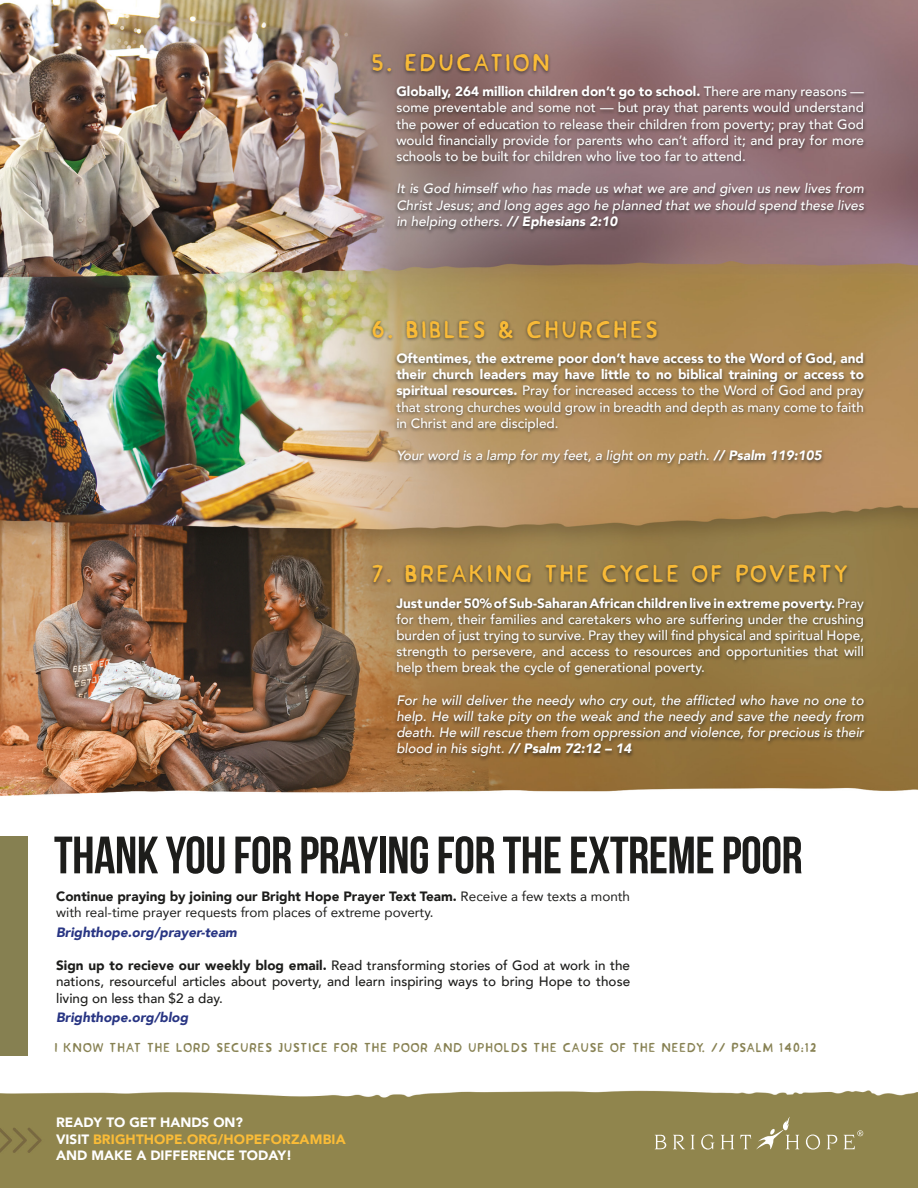
<style>
.page{position:relative;width:918px;height:1188px;background:#fff}
.page>*{position:absolute;margin:0;border:0;box-sizing:border-box;transform-origin:0 0}
.t1{font:52.5px "Bebas Neue";letter-spacing:-.01em;color:#1d1d1b}
.t2{font:22.5px "Acrylic Hand Sans";color:#fbbc37}
.t3{font:500 13.5px/16.2px "Avenir";color:#fff;text-align:justify}
.t4{font:italic 500 13.5px/16.2px "Avenir";color:#fff;text-align:justify}
.t5{font:900 13.5px/16.2px "Avenir";color:#fff;text-align:justify}
.t6{font:500 13.5px/16.5px "Avenir";color:#1d1d1b;text-align:justify}
.t7{font:13.5px/16.5px "Avenir";color:#1d1d1b}
.t8{font:italic 900 13.5px "Avenir";color:#283583}
.t9{font:12px "Acrylic Hand Sans";letter-spacing:-.03em;color:#868051}
.s1{font-weight:900}
.s2{font-weight:500}
.s3{color:#fbbc37}
</style>
<div class="page">
<img style="left:0;top:0;width:918px;height:1188px">
<div style="left:369px;top:51px;width:183px;height:25px;background:#1d1d1b;opacity:.65"></div>
<div style="left:369px;top:318px;width:291px;height:25px;background:#1d1d1b;opacity:.65"></div>
<div style="left:369px;top:562px;width:481px;height:25px;background:#1d1d1b;opacity:.65"></div>
<div style="left:393px;top:85px;width:474px;height:150px;background:#1d1d1b;opacity:.65"></div>
<div style="left:393px;top:351px;width:474px;height:118px;background:#1d1d1b;opacity:.65"></div>
<div style="left:393px;top:595px;width:475px;height:167px;background:#1d1d1b;opacity:.65"></div>
<div style="left:0;top:836px;width:28px;height:219px;background:#868051"></div>
<svg style="left:655px;top:1135px;width:11px;height:14px"></svg>
<svg style="left:673px;top:1135px;width:12px;height:14px"></svg>
<svg style="left:691px;top:1135px;width:4px;height:14px"></svg>
<svg style="left:701px;top:1134px;width:13px;height:16px"></svg>
<svg style="left:721px;top:1135px;width:13px;height:14px"></svg>
<svg style="left:806px;top:1135px;width:14px;height:15px"></svg>
<svg style="left:827px;top:1135px;width:10px;height:14px"></svg>
<svg style="left:740px;top:1117px;width:59px;height:33px"></svg>
<svg style="left:844px;top:1130px;width:19px;height:19px"></svg>
<h2 class="t2" style="left:370px;top:47px;width:182px">5. EDUCATION</h2>
<p class="t3" style="left:396px;top:83px;width:469px"><span class="s1">Globally, 264 million children don’t go to school.</span> There are many reasons — some preventable and some not — but pray that parents would understand the power of education to release their children from poverty; pray that God would financially provide for parents who can’t afford it; and pray for more schools to be built for children who live too far to attend.</p>
<p class="t4" style="left:396px;top:181px;width:469px">It is God himself who has made us what we are and given us new lives from Christ Jesus; and long ages ago he planned that we should spend these lives in helping others. <span class="s1">// Ephesians 2:10</span></p>
<h2 class="t2" style="left:370px;top:314px;width:290px">6. BIBLES &amp; CHURCHES</h2>
<p class="t5" style="left:396px;top:350px;width:469px">Oftentimes, the extreme poor don’t have access to the Word of God, and their church leaders may have little to no biblical training or access to spiritual resources. <span class="s2">Pray for increased access to the Word of God and pray that strong churches would grow in breadth and depth as many come to faith in Christ and are discipled.</span></p>
<p class="t4" style="left:396px;top:448px;width:427px">Your word is a lamp for my feet, a light on my path. <span class="s1">// Psalm 119:105</span></p>
<h2 class="t2" style="left:370px;top:558px;width:480px">7. BREAKING THE CYCLE OF POVERTY</h2>
<p class="t3" style="left:396px;top:594px;width:469px"><span class="s1">Just under 50% of Sub-Saharan African children live in extreme poverty.</span> Pray for them, their families and caretakers who are suffering under the crushing burden of just trying to survive. Pray they will find physical and spiritual Hope, strength to persevere, and access to resources and opportunities that will help them break the cycle of generational poverty.</p>
<p class="t4" style="left:396px;top:692px;width:469px">For he will deliver the needy who cry out, the afflicted who have no one to help. He will take pity on the weak and the needy and save the needy from death. He will rescue them from oppression and violence, for precious is their blood in his sight. <span class="s1">// Psalm 72:12 – 14</span></p>
<h1 class="t1" style="left:54px;top:826px;width:750px">THANK YOU FOR PRAYING FOR THE EXTREME POOR</h1>
<p class="t7" style="left:56px;top:887px;width:576px"><span class="s1">Continue praying by joining our Bright Hope Prayer Text Team.</span> Receive a few texts a month with real-time prayer requests from places of extreme poverty.</p>
<p class="t8" style="left:56px;top:921px;width:182px">Brighthope.org/prayer-team</p>
<p class="t6" style="left:56px;top:956px;width:576px"><span class="s1">Sign up to recieve our weekly blog email.</span> Read transforming stories of God at work in the nations, resourceful articles about poverty, and learn inspiring ways to bring Hope to those living on less than $2 a day.</p>
<p class="t8" style="left:56px;top:1006px;width:134px">Brighthope.org/blog</p>
<p class="t9" style="left:54px;top:1039px;width:765px">I KNOW THAT THE LORD SECURES JUSTICE FOR THE POOR AND UPHOLDS THE CAUSE OF THE NEEDY. // PSALM 140:12</p>
<p class="t5" style="left:56px;top:1114px;width:291px;text-align:left">READY TO GET HANDS ON?<br>VISIT <span class="s3">BRIGHTHOPE.ORG/HOPEFORZAMBIA<br></span>AND MAKE A DIFFERENCE TODAY!</p>
</div>
